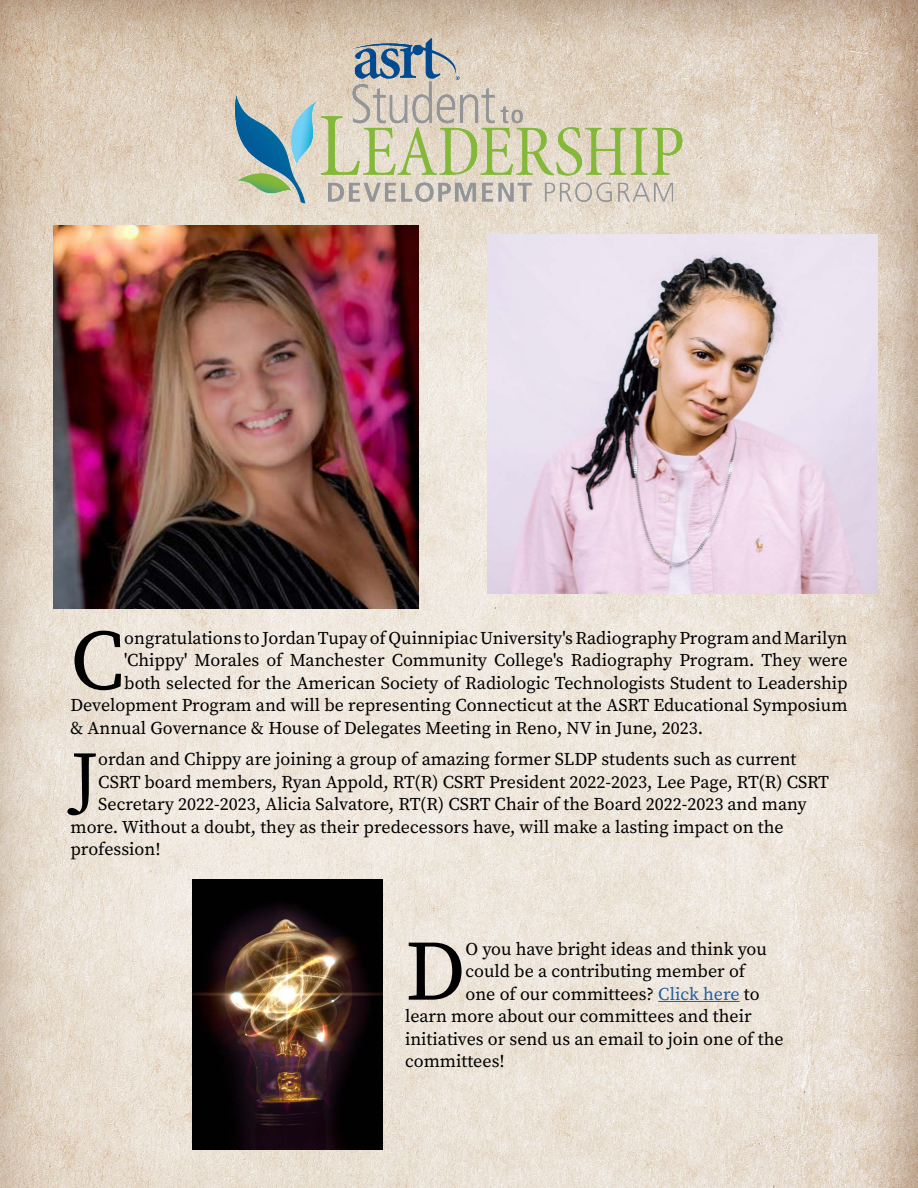
<style>
.page{position:relative;width:918px;height:1188px;background:#fff}
.page>*{position:absolute;margin:0;border:0;box-sizing:border-box;transform-origin:0 0}
.t1{font:85.2px "Source Serif Pro";color:#000}
.t2{font:74.4px "Source Serif Pro";color:#000}
.t3{font:18px "Source Serif Pro";color:#000}
.s1{color:#215e9e}
</style>
<div class="page">
<img style="left:0;top:0;width:918px;height:1188px">
<img style="left:54px;top:225px;width:364px;height:384px">
<img style="left:487px;top:234px;width:390px;height:360px">
<img style="left:236px;top:39px;width:446px;height:164px">
<img style="left:192px;top:880px;width:191px;height:270px">
<hr style="left:658px;top:1001px;width:82px;height:1px;background:#215e9e">
<h1 class="t1" style="left:70px;top:604px;width:55px">C</h1>
<p class="t3" style="left:124px;top:626px;width:725px">ongratulations to Jordan Tupay of Quinnipiac University's Radiography Program and Marilyn</p>
<p class="t3" style="left:124px;top:648px;width:725px">'Chippy' Morales of Manchester Community College's Radiography Program. They were</p>
<p class="t3" style="left:124px;top:671px;width:725px">both selected for the American Society of Radiologic Technologists Student to Leadership</p>
<p class="t3" style="left:70px;top:693px;width:779px">Development Program and will be representing Connecticut at the ASRT Educational Symposium</p>
<p class="t3" style="left:70px;top:716px;width:634px">&amp; Annual Governance &amp; House of Delegates Meeting in Reno, NV in June, 2023.</p>
<h2 class="t2" style="left:70px;top:729px;width:29px">J</h2>
<p class="t3" style="left:98px;top:747px;width:700px">ordan and Chippy are joining a group of amazing former SLDP students such as current</p>
<p class="t3" style="left:98px;top:770px;width:732px">CSRT board members, Ryan Appold, RT(R) CSRT President 2022-2023, Lee Page, RT(R) CSRT</p>
<p class="t3" style="left:98px;top:792px;width:710px">Secretary 2022-2023, Alicia Salvatore, RT(R) CSRT Chair of the Board 2022-2023 and many</p>
<p class="t3" style="left:70px;top:815px;width:715px">more. Without a doubt, they as their predecessors have, will make a lasting impact on the</p>
<p class="t3" style="left:70px;top:837px;width:92px">profession!</p>
<h1 class="t1" style="left:405px;top:914px;width:62px">D</h1>
<p class="t3" style="left:466px;top:937px;width:303px">O you have bright ideas and think you</p>
<p class="t3" style="left:466px;top:959px;width:281px">could be a contributing member of</p>
<p class="t3" style="left:466px;top:982px;width:296px">one of our committees? <span class="s1">Click here</span> to</p>
<p class="t3" style="left:405px;top:1004px;width:348px">learn more about our committees and their</p>
<p class="t3" style="left:405px;top:1027px;width:380px">initiatives or send us an email to join one of the</p>
<p class="t3" style="left:405px;top:1049px;width:101px">committees!</p>
</div>
